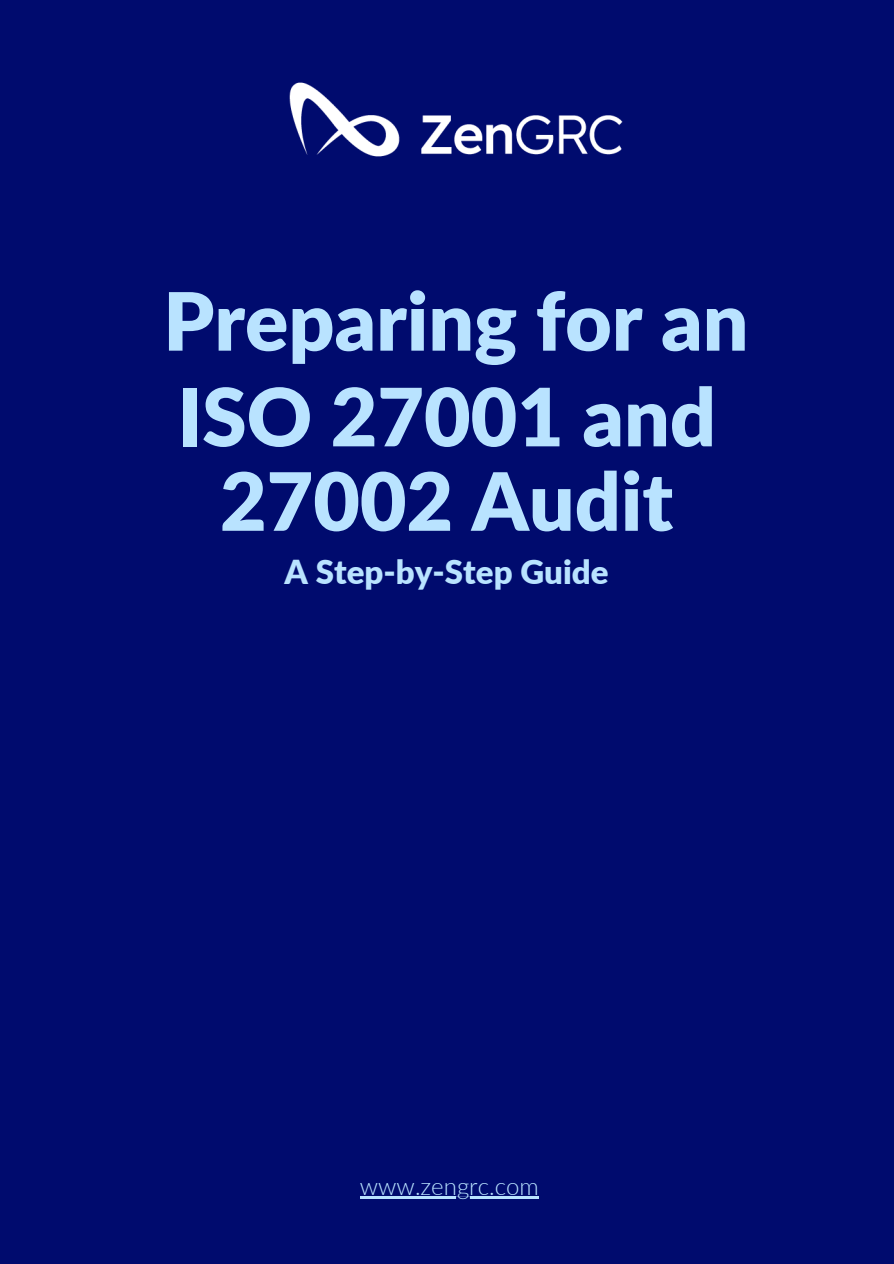
<style>
.page{position:relative;width:894px;height:1264px;background:#fff}
.page>*{position:absolute;margin:0;border:0;box-sizing:border-box;transform-origin:0 0}
.t1{font:900 80.4px/95.7px "Lato";color:#b9e3ff}
.t2{font:900 33px "Lato";color:#b9e3ff}
.t3{font:300 24px "Lato";color:#b9e3ff}
</style>
<div class="page">
<div style="left:0;top:0;width:893px;height:1263px;background:#000b6e"></div>
<img style="left:289px;top:82px;width:334px;height:75px">
<hr style="left:360px;top:1196px;width:178px;height:2px;background:#b9e3ff">
<h1 class="t1" style="left:163px;top:272px;width:586px">Preparing for an<br>ISO 27001 and</h1>
<h2 class="t1" style="left:220px;top:452px;width:454px">27002 Audit</h2>
<h2 class="t2" style="left:284px;top:551px;width:325px">A Step-by-Step Guide</h2>
<p class="t3" style="left:360px;top:1170px;width:180px">www.zengrc.com</p>
</div>
